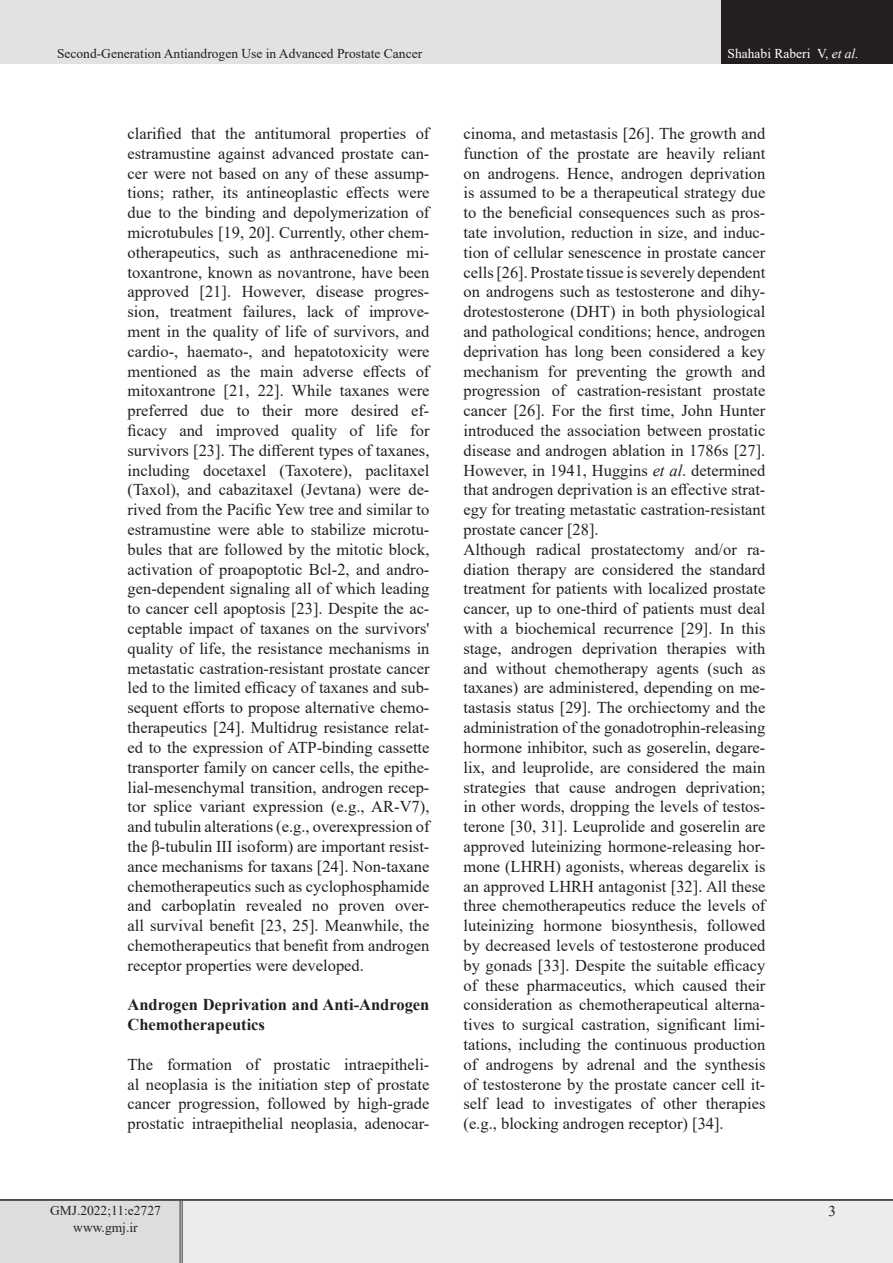
<style>
.page{position:relative;width:893px;height:1263px;background:#fff}
.page>*{position:absolute;margin:0;border:0;box-sizing:border-box;transform-origin:0 0}
.Body{font:16.5px/19.8px "Times New Roman";color:#231f20;text-align:justify}
.Body-2{font:700 16.5px/19.8px "Times New Roman";color:#231f20}
.t1{font:15px "Times New Roman";color:#231f20}
.eeeeeeeeeeee{font:13.5px "Times New Roman";color:#231f20}
.t2{font:13.5px "Times New Roman";color:#fff}
.s1{font-style:italic}
</style>
<div class="page">
<div style="left:0;top:0;width:722px;height:64px;background:#e1e2e4"></div>
<div style="left:722px;top:0;width:171px;height:64px;background:#231f20"></div>
<div style="left:0;top:1200px;width:181px;height:63px;background:#dcdddf"></div>
<div style="left:181px;top:1200px;width:712px;height:63px;background:#ececee"></div>
<hr style="left:180px;top:1201px;width:3px;height:62px;background:#fff">
<hr style="left:180px;top:1201px;width:1px;height:62px;background:#231f20">
<hr style="left:182px;top:1201px;width:1px;height:62px;background:#231f20">
<hr style="left:0;top:1199px;width:181px;height:2px;background:#231f20">
<hr style="left:181px;top:1199px;width:712px;height:2px;background:#231f20">
<p class="eeeeeeeeeeee" style="left:57px;top:44px;width:367px">Second-Generation Antiandrogen Use in Advanced Prostate Cancer</p>
<p class="t2" style="left:728px;top:44px;width:133px">Shahabi Raberi V, <span class="s1">et al.</span></p>
<p class="Body" style="left:128px;top:123px;width:303px">clarified that the antitumoral properties of estramustine against advanced prostate can&shy;cer were not based on any of these assump&shy;tions; rather, its antineoplastic effects were due to the binding and depolymerization of microtubules [19, 20]. Currently, other chem&shy;otherapeutics, such as anthracenedione mi&shy;toxantrone, known as novantrone, have been approved [21]. However, disease progres&shy;sion, treatment failures, lack of improve&shy;ment in the quality of life of survivors, and cardio-, haemato-, and hepatotoxicity were mentioned as the main adverse effects of mitoxantrone [21, 22]. While taxanes were preferred due to their more desired ef&shy;ficacy and improved quality of life for survivors [23]. The different types of taxanes, including docetaxel (Taxotere), paclitaxel (Taxol), and cabazitaxel (Jevtana) were de&shy;rived from the Pacific Yew tree and similar to estramustine were able to stabilize microtu&shy;bules that are followed by the mitotic block, activation of proapoptotic Bcl-2, and andro&shy;gen-dependent signaling all of which leading to cancer cell apoptosis [23]. Despite the ac&shy;ceptable impact of taxanes on the survivors' quality of life, the resistance mechanisms in metastatic castration-resistant prostate cancer led to the limited efficacy of taxanes and sub&shy;sequent efforts to propose alternative chemo&shy;therapeutics [24]. Multidrug resistance relat&shy;ed to the expression of ATP-binding cassette transporter family on cancer cells, the epithe&shy;lial-mesenchymal transition, androgen recep&shy;tor splice variant expression (e.g., AR-V7), and tubulin alterations (e.g., overexpression of the β-tubulin III isoform) are important resist&shy;ance mechanisms for taxans [24]. Non-taxane chemotherapeutics such as cyclophosphamide and carboplatin revealed no proven over&shy;all survival benefit [23, 25]. Meanwhile, the chemotherapeutics that benefit from androgen receptor properties were developed.</p>
<p class="Body-2" style="left:128px;top:994px;width:303px">Androgen Deprivation and Anti-Androgen<br>Chemotherapeutics</p>
<p class="Body" style="left:128px;top:1054px;width:303px">The formation of prostatic intraepitheli&shy;al neoplasia is the initiation step of prostate cancer progression, followed by high-grade prostatic intraepithelial neoplasia, adenocar-</p>
<p class="eeeeeeeeeeee" style="left:50px;top:1201px;width:112px">GMJ.2022;11:e2727</p>
<p class="eeeeeeeeeeee" style="left:73px;top:1217px;width:66px">www.gmj.ir</p>
<p class="Body" style="left:463px;top:123px;width:303px">cinoma, and metastasis [26]. The growth and function of the prostate are heavily reliant on androgens. Hence, androgen deprivation is assumed to be a therapeutical strategy due to the beneficial consequences such as pros&shy;tate involution, reduction in size, and induc&shy;tion of cellular senescence in prostate cancer cells [26]. Prostate tissue is severely dependent on androgens such as testosterone and dihy&shy;drotestosterone (DHT) in both physiological and pathological conditions; hence, androgen deprivation has long been considered a key mechanism for preventing the growth and progression of castration-resistant prostate cancer [26]. For the first time, John Hunter introduced the association between prostatic disease and androgen ablation in 1786s [27].<br>However, in 1941, Huggins <span class="s1">et al</span>. determined that androgen deprivation is an effective strat&shy;egy for treating metastatic castration-resistant prostate cancer [28].</p>
<p class="Body" style="left:463px;top:539px;width:303px">Although radical prostatectomy and/or ra&shy;diation therapy are considered the standard treatment for patients with localized prostate cancer, up to one-third of patients must deal with a biochemical recurrence [29]. In this stage, androgen deprivation therapies with and without chemotherapy agents (such as taxanes) are administered, depending on me&shy;tastasis status [29]. The orchiectomy and the administration of the gonadotrophin-releasing hormone inhibitor, such as goserelin, degare&shy;lix, and leuprolide, are considered the main strategies that cause androgen deprivation; in other words, dropping the levels of testos&shy;terone [30, 31]. Leuprolide and goserelin are approved luteinizing hormone-releasing hor&shy;mone (LHRH) agonists, whereas degarelix is an approved LHRH antagonist [32]. All these three chemotherapeutics reduce the levels of luteinizing hormone biosynthesis, followed by decreased levels of testosterone produced by gonads [33]. Despite the suitable efficacy of these pharmaceutics, which caused their consideration as chemotherapeutical alterna&shy;tives to surgical castration, significant limi&shy;tations, including the continuous production of androgens by adrenal and the synthesis of testosterone by the prostate cancer cell it&shy;self lead to investigates of other therapies (e.g., blocking androgen receptor) [34].</p>
<p class="t1" style="left:828px;top:1201px;width:9px">3</p>
</div>
